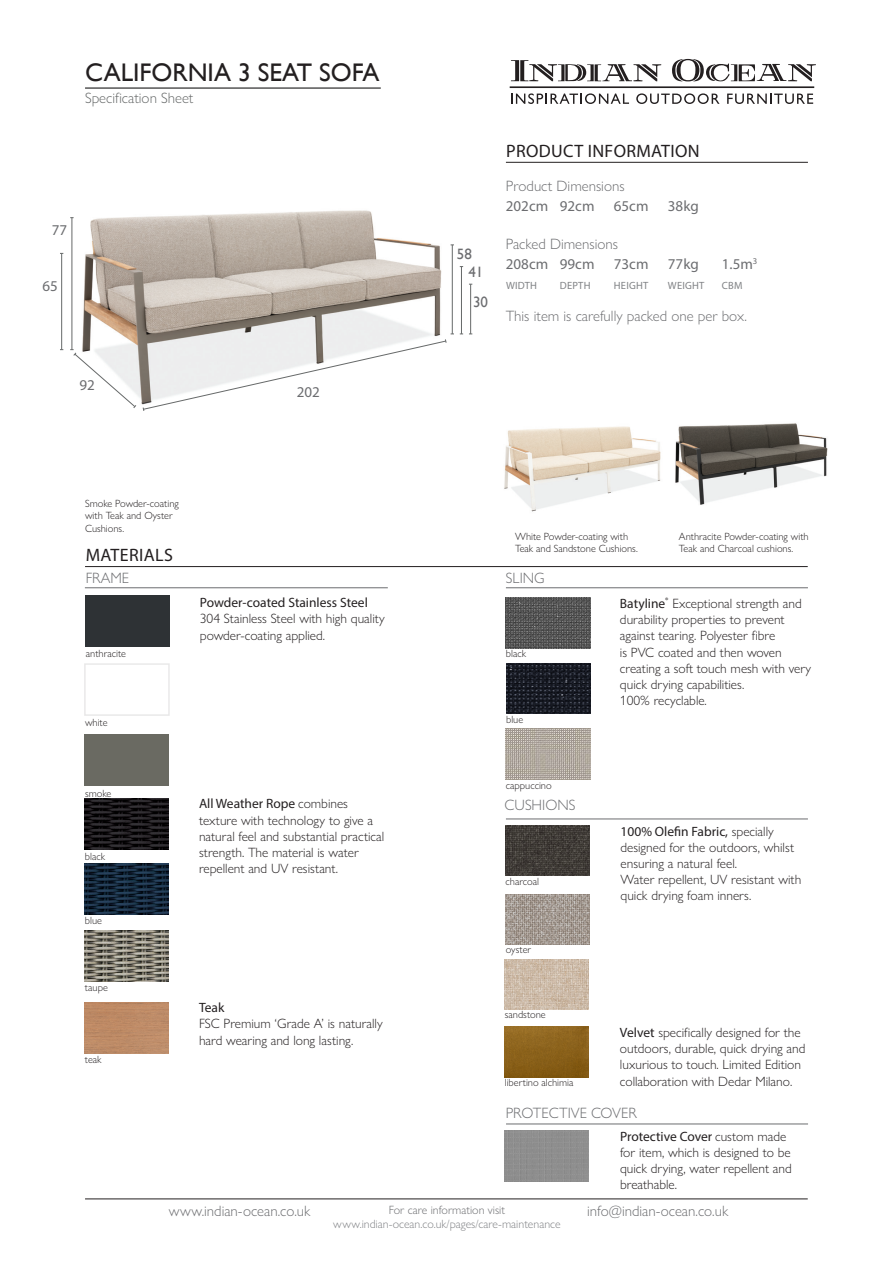
<style>
.page{position:relative;width:893px;height:1263px;background:#fff}
.page>*{position:absolute;margin:0;border:0;box-sizing:border-box;transform-origin:0 0}
.t1{font:25.5px "Gill Sans";color:#231f20}
.t2{font:18px "Myriad Pro";letter-spacing:.02em;color:#231f20}
.t3{font:300 15px "Gill Sans Nova";color:#6c6d70}
.t4{font:15px "Myriad Pro";color:#6c6d70}
.t5{font:300 15px "Gill Sans Nova";color:#666969}
.t6{font:15px "Gill Sans";color:#6c6d70}
.t7{font:300 13.5px/16.2px "Gill Sans Nova";color:#231f20}
.t8{font:13.5px "Myriad Pro";color:#231f20}
.t9{font:300 12px "Gill Sans Nova";color:#808285}
.t10{font:300 12px "Gill Sans Nova";color:#6c6d70}
.t11{font:300 10.5px/12.6px "Gill Sans Nova";color:#231f20}
.t12{font:10.5px "Myriad Pro";letter-spacing:.02em;color:#808285}
.s1{font-family:"Myriad Pro";font-weight:400}
</style>
<div class="page">
<img style="left:60px;top:210px;width:413px;height:141px">
<svg style="left:510px;top:60px;width:151px;height:22px"></svg>
<svg style="left:672px;top:59px;width:144px;height:23px"></svg>
<svg style="left:511px;top:93px;width:118px;height:11px"></svg>
<svg style="left:636px;top:93px;width:84px;height:11px"></svg>
<svg style="left:727px;top:94px;width:86px;height:10px"></svg>
<hr style="left:510px;top:86px;width:304px;height:2px;background:#231f20">
<hr style="left:85px;top:88px;width:296px;height:1px;background:#000">
<div style="left:86px;top:596px;width:84px;height:51px;background:#2e3235"></div>
<div style="left:85px;top:735px;width:84px;height:51px;background:#6a6a62"></div>
<img style="left:85px;top:864px;width:84px;height:50px">
<img style="left:85px;top:799px;width:84px;height:51px">
<img style="left:85px;top:930px;width:84px;height:51px">
<hr style="left:85px;top:1199px;width:723px;height:1px;background:#231f20">
<hr style="left:506px;top:162px;width:302px;height:1px;background:#231f20">
<hr style="left:85px;top:566px;width:723px;height:1px;background:#231f20">
<hr style="left:85px;top:587px;width:303px;height:1px;background:#6c6d70">
<hr style="left:61px;top:253px;width:1px;height:97px;background:#666969">
<hr style="left:452px;top:245px;width:1px;height:89px;background:#666969">
<hr style="left:461px;top:267px;width:1px;height:67px;background:#666969">
<hr style="left:470px;top:284px;width:1px;height:50px;background:#666969">
<img style="left:504px;top:426px;width:157px;height:86px">
<img style="left:675px;top:423px;width:153px;height:82px">
<div style="left:84px;top:1002px;width:84px;height:51px;background:#be8b67"></div>
<hr style="left:72px;top:218px;width:1px;height:132px;background:#666969">
<svg style="left:70px;top:333px;width:384px;height:78px"></svg>
<hr style="left:506px;top:818px;width:302px;height:1px;background:#6c6d70">
<img style="left:506px;top:663px;width:84px;height:51px">
<img style="left:506px;top:598px;width:84px;height:50px">
<img style="left:506px;top:729px;width:84px;height:50px">
<hr style="left:506px;top:587px;width:302px;height:1px;background:#6c6d70">
<img style="left:505px;top:825px;width:84px;height:51px">
<img style="left:505px;top:894px;width:84px;height:51px">
<img style="left:505px;top:959px;width:84px;height:51px">
<div style="left:505px;top:1130px;width:84px;height:51px;background:#8e8e8e"></div>
<hr style="left:506px;top:1123px;width:302px;height:1px;background:#6c6d70">
<img style="left:505px;top:1027px;width:84px;height:50px">
<p class="t1" style="left:85px;top:58px;width:296px">CALIFORNIA 3 SEAT SOFA</p>
<p class="t5" style="left:85px;top:89px;width:110px">Specification Sheet</p>
<p class="t4" style="left:52px;top:221px;width:17px">77</p>
<p class="t4" style="left:43px;top:277px;width:17px">65</p>
<p class="t4" style="left:80px;top:375px;width:17px">92</p>
<p class="t4" style="left:297px;top:382px;width:25px">202</p>
<p class="t6" style="left:457px;top:245px;width:16px">58</p>
<p class="t6" style="left:468px;top:263px;width:16px">41</p>
<p class="t6" style="left:473px;top:294px;width:16px">30</p>
<p class="t2" style="left:506px;top:140px;width:195px">PRODUCT INFORMATION</p>
<p class="t3" style="left:506px;top:177px;width:120px">Product Dimensions</p>
<p class="t4" style="left:506px;top:196px;width:90px">202cm 92cm</p>
<p class="t4" style="left:614px;top:196px;width:36px">65cm</p>
<p class="t4" style="left:668px;top:196px;width:32px">38kg</p>
<p class="t3" style="left:506px;top:235px;width:114px">Packed Dimensions</p>
<p class="t4" style="left:506px;top:255px;width:90px">208cm 99cm</p>
<p class="t4" style="left:614px;top:255px;width:36px">73cm</p>
<p class="t4" style="left:668px;top:255px;width:32px">77kg</p>
<p class="t4" style="left:722px;top:255px;width:37px">1.5m<sup>3</sup></p>
<p class="t12" style="left:506px;top:279px;width:33px">WIDTH</p>
<p class="t12" style="left:560px;top:279px;width:32px">DEPTH</p>
<p class="t12" style="left:614px;top:279px;width:36px">HEIGHT</p>
<p class="t12" style="left:668px;top:279px;width:38px">WEIGHT</p>
<p class="t12" style="left:722px;top:279px;width:22px">CBM</p>
<p class="t3" style="left:506px;top:307px;width:243px">This item is carefully packed one per box.</p>
<p class="t11" style="left:85px;top:497px;width:95px">Smoke Powder-coating with Teak and Oyster<br>Cushions.</p>
<p class="t2" style="left:86px;top:544px;width:88px">MATERIALS</p>
<p class="t3" style="left:86px;top:568px;width:45px">FRAME</p>
<p class="t11" style="left:86px;top:647px;width:42px">anthracite</p>
<p class="t8" style="left:200px;top:594px;width:169px">Powder-coated Stainless Steel</p>
<p class="t7" style="left:200px;top:610px;width:186px">304 Stainless Steel with high quality powder-coating applied.</p>
<p class="t11" style="left:85px;top:716px;width:24px">white</p>
<p class="t11" style="left:85px;top:787px;width:28px">smoke</p>
<p class="t11" style="left:85px;top:850px;width:22px">black</p>
<p class="t11" style="left:85px;top:914px;width:19px">blue</p>
<p class="t11" style="left:85px;top:981px;width:25px">taupe</p>
<p class="t11" style="left:85px;top:1053px;width:18px">teak</p>
<p class="t7" style="left:199px;top:796px;width:187px"><span class="s1">All Weather Rope</span> combines texture with technology to give a natural feel and substantial practical strength. The material is water repellent and UV resistant.</p>
<p class="t8" style="left:199px;top:999px;width:27px">Teak</p>
<p class="t7" style="left:199px;top:1015px;width:185px">FSC Premium ‘Grade A’ is naturally hard wearing and long lasting.</p>
<p class="t11" style="left:515px;top:530px;width:124px">White Powder-coating with<br>Teak and Sandstone Cushions.</p>
<p class="t11" style="left:679px;top:530px;width:131px">Anthracite Powder-coating with<br>Teak and Charcoal cushions.</p>
<p class="t3" style="left:506px;top:568px;width:40px">SLING</p>
<p class="t11" style="left:506px;top:647px;width:22px">black</p>
<p class="t11" style="left:506px;top:713px;width:19px">blue</p>
<p class="t11" style="left:506px;top:779px;width:47px">cappuccino</p>
<p class="t3" style="left:504px;top:795px;width:73px">CUSHIONS</p>
<p class="t11" style="left:506px;top:875px;width:35px">charcoal</p>
<p class="t11" style="left:506px;top:942px;width:27px">oyster</p>
<p class="t11" style="left:505px;top:1008px;width:42px">sandstone</p>
<p class="t11" style="left:505px;top:1076px;width:70px">libertino alchimia</p>
<p class="t7" style="left:620px;top:595px;width:193px"><span class="s1">Batyline</span><sup>®</sup> Exceptional strength and durability properties to prevent against tearing. Polyester fibre<br>is PVC coated and then woven creating a soft touch mesh with very quick drying capabilities.</p>
<p class="t7" style="left:620px;top:692px;width:88px">100% recyclable.</p>
<p class="t7" style="left:620px;top:823px;width:175px"><span class="s1">100% Olefin Fabric,</span> specially designed for the outdoors, whilst ensuring a natural feel.</p>
<p class="t7" style="left:620px;top:871px;width:182px">Water repellent, UV resistant with quick drying foam inners.</p>
<p class="t7" style="left:620px;top:1024px;width:187px"><span class="s1">Velvet</span> specifically designed for the outdoors, durable, quick drying and luxurious to touch. Limited Edition collaboration with Dedar Milano.</p>
<p class="t3" style="left:506px;top:1103px;width:133px">PROTECTIVE COVER</p>
<p class="t7" style="left:620px;top:1128px;width:173px"><span class="s1">Protective Cover</span> custom made for item, which is designed to be quick drying, water repellent and breathable.</p>
<p class="t10" style="left:389px;top:1202px;width:118px">For care information visit</p>
<p class="t9" style="left:333px;top:1217px;width:229px">www.indian-ocean.co.uk/pages/care-maintenance</p>
<p class="t3" style="left:169px;top:1202px;width:143px">www.indian-ocean.co.uk</p>
<p class="t3" style="left:587px;top:1202px;width:142px">info@indian-ocean.co.uk</p>
</div>
